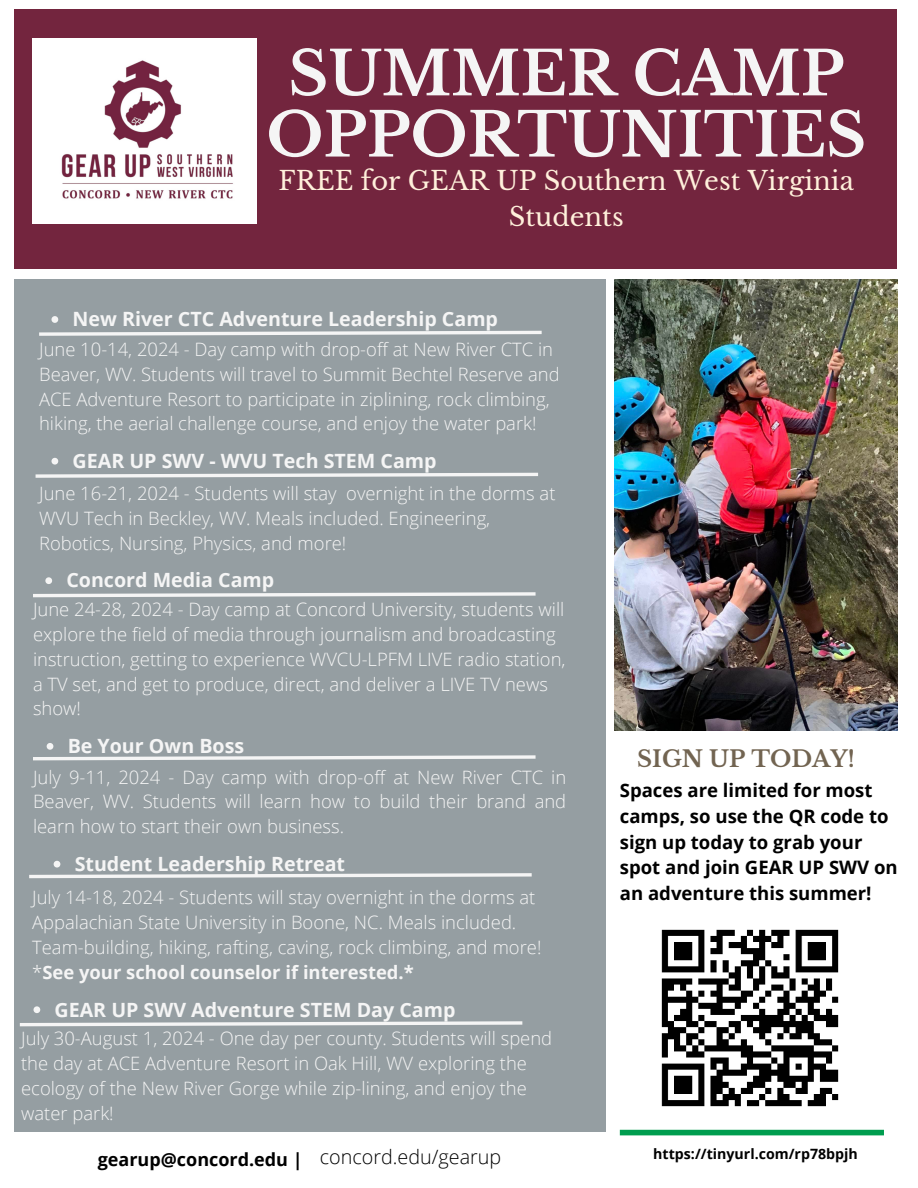
<style>
.page{position:relative;width:918px;height:1188px;background:#fff}
.page>*{position:absolute;margin:0;border:0;box-sizing:border-box;transform-origin:0 0}
.t1{font:700 60.6px/61.2px "Libre Baskerville";color:#f5f5f5;text-align:center}
.t2{font:25.8px/36px "Libre Baskerville";color:#fff0db;text-align:center}
.t3{font:700 22.65px "Libre Baskerville";color:#726451}
.t4{font:300 19.8px "Open Sans";color:#000}
.t5{font:700 19.65px "Open Sans";color:#f5f5f5}
.t6{font:700 18.6px/25.8px "Open Sans";color:#000}
.t7{font:300 18.45px/24.8px "Open Sans";color:#f5f5f5}
.t8{font:700 18px "Open Sans";color:#000}
.t9{font:700 14.25px "Open Sans";color:#000}
.s1{font-weight:700}
</style>
<div class="page">
<div style="left:14px;top:10px;width:883px;height:259px;background:#73253e"></div>
<div style="left:14px;top:279px;width:591px;height:853px;background:#959ea2"></div>
<img style="left:615px;top:279px;width:282px;height:451px">
<svg style="left:39px;top:330px;width:503px;height:6px"></svg>
<img style="left:32px;top:38px;width:224px;height:186px">
<img style="left:637px;top:929px;width:227px;height:201px">
<div style="left:620px;top:1130px;width:264px;height:5px;background:#009d4f"></div>
<svg style="left:52px;top:316px;width:6px;height:7px"></svg>
<svg style="left:52px;top:458px;width:6px;height:7px"></svg>
<svg style="left:45px;top:577px;width:7px;height:7px"></svg>
<svg style="left:34px;top:1006px;width:6px;height:7px"></svg>
<svg style="left:35px;top:472px;width:503px;height:6px"></svg>
<svg style="left:33px;top:592px;width:503px;height:6px"></svg>
<svg style="left:33px;top:743px;width:503px;height:18px"></svg>
<svg style="left:29px;top:861px;width:503px;height:18px"></svg>
<svg style="left:19px;top:1021px;width:504px;height:6px"></svg>
<h2 class="t1" style="left:266px;top:44px;width:601px">SUMMER CAMP<br>OPPORTUNITIES</h2>
<p class="t2" style="left:279px;top:163px;width:577px">FREE for GEAR UP Southern West Virginia<br>Students</p>
<p class="t5" style="left:73px;top:305px;width:427px">New River CTC Adventure Leadership Camp</p>
<p class="t7" style="left:39px;top:337px;width:522px">June 10-14, 2024 - Day camp with drop-off at New River CTC in Beaver, WV. Students will travel to Summit Bechtel Reserve and ACE Adventure Resort to participate in ziplining, rock climbing, hiking, the aerial challenge course, and enjoy the water park!</p>
<p class="t5" style="left:73px;top:447px;width:366px">GEAR UP SWV - WVU Tech STEM Camp</p>
<p class="t7" style="left:39px;top:481px;width:518px">June 16-21, 2024 - Students will stay overnight in the dorms at<br>WVU Tech in Beckley, WV. Meals included. Engineering,<br>Robotics, Nursing, Physics, and more!</p>
<p class="t5" style="left:66px;top:566px;width:209px">Concord Media Camp</p>
<p class="t7" style="left:33px;top:597px;width:534px">June 24-28, 2024 - Day camp at Concord University, students will explore the field of media through journalism and broadcasting instruction, getting to experience WVCU-LPFM LIVE radio station, a TV set, and get to produce, direct, and deliver a LIVE TV news show!</p>
<p class="t5" style="left:68px;top:732px;width:178px">Be Your Own Boss</p>
<h3 class="t7" style="left:33px;top:764px;width:535px;text-align:justify">July 9-11, 2024 - Day camp with drop-off at New River CTC in Beaver, WV. Students will learn how to build their brand and learn how to start their own business.</h3>
<p class="t5" style="left:75px;top:850px;width:272px">Student Leadership Retreat</p>
<p class="t7" style="left:32px;top:885px;width:511px">July 14-18, 2024 - Students will stay overnight in the dorms at Appalachian State University in Boone, NC. Meals included.<br>Team-building, hiking, rafting, caving, rock climbing, and more! *<span class="s1">See your school counselor if interested.*</span></p>
<h5 class="t5" style="left:55px;top:996px;width:402px">GEAR UP SWV Adventure STEM Day Camp</h5>
<p class="t7" style="left:21px;top:1026px;width:533px">July 30-August 1, 2024 - One day per county. Students will spend the day at ACE Adventure Resort in Oak Hill, WV exploring the ecology of the New River Gorge while zip-lining, and enjoy the water park!</p>
<h4 class="t8" style="left:98px;top:1146px;width:206px">gearup@concord.edu |</h4>
<p class="t4" style="left:320px;top:1142px;width:183px">concord.edu/gearup</p>
<p class="t3" style="left:637px;top:745px;width:219px">SIGN UP TODAY!</p>
<p class="t6" style="left:620px;top:777px;width:279px">Spaces are limited for most camps, so use the QR code to sign up today to grab your spot and join GEAR UP SWV on an adventure this summer!</p>
<p class="t9" style="left:653px;top:1144px;width:206px">https://tinyurl.com/rp78bpjh</p>
</div>
